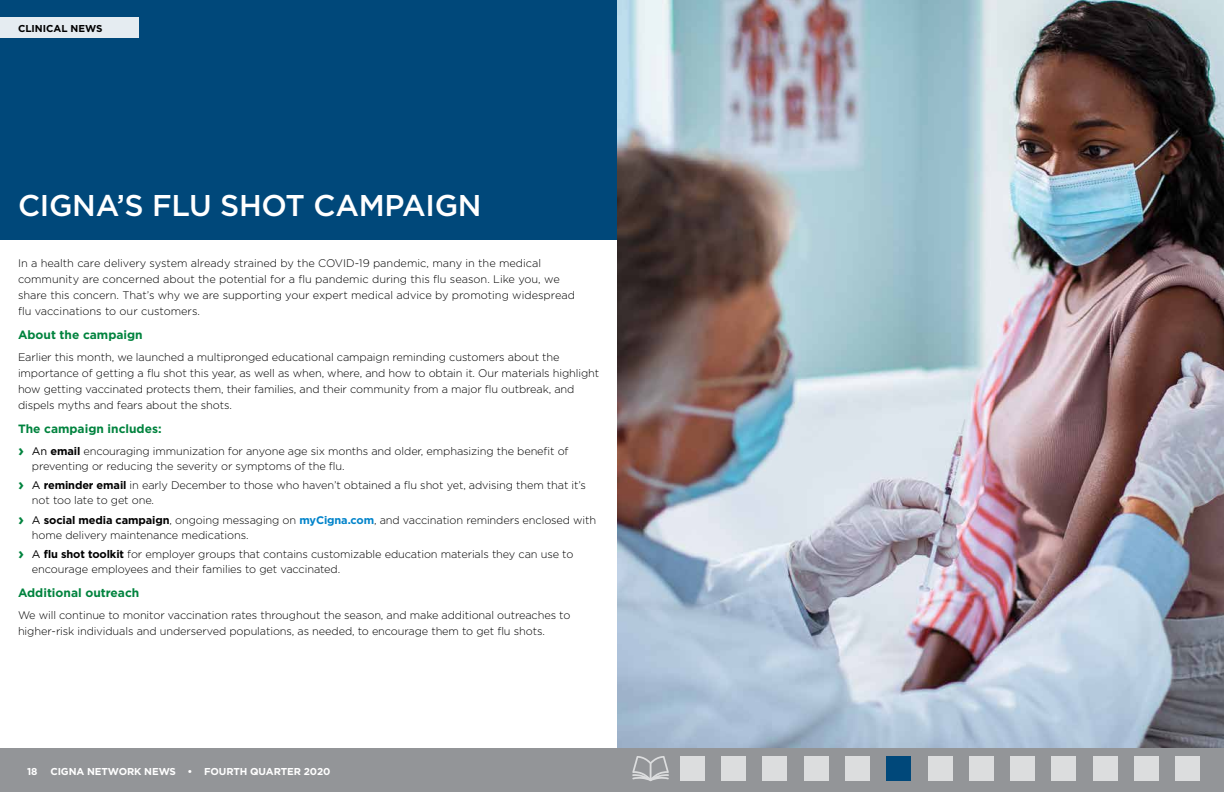
<style>
.page{position:relative;width:1224px;height:792px;background:#fff}
.page>*{position:absolute;margin:0;border:0;box-sizing:border-box;transform-origin:0 0}
.t1{font:500 30px "Gotham";letter-spacing:-.01em;color:#fff}
.t2{font:700 12px "Gotham";color:#00833e}
.t3{font:300 11px/16px "Gotham";letter-spacing:-.01em;color:#000}
.t4{font:700 10px "Gotham";letter-spacing:-.01em;color:#fff}
.t5{font:700 10px "Gotham";color:#000}
.s1{font-weight:700;font-size:16px;color:#00833e}
.s2{font-weight:400}
.s3{font-weight:700}
.s4{font-weight:700;color:#0083ca}
</style>
<div class="page">
<div style="left:0;top:0;width:1224px;height:239px;background:#00487a"></div>
<img style="left:618px;top:0;width:606px;height:748px">
<div style="left:0;top:17px;width:139px;height:21px;background:#e5ecf1"></div>
<div style="left:0;top:748px;width:1224px;height:44px;background:#939598"></div>
<div style="left:928px;top:756px;width:25px;height:25px;background:#dcddde"></div>
<div style="left:969px;top:756px;width:25px;height:25px;background:#dcddde"></div>
<div style="left:887px;top:756px;width:24px;height:25px;background:#00487a"></div>
<div style="left:845px;top:756px;width:25px;height:25px;background:#dcddde"></div>
<div style="left:804px;top:756px;width:25px;height:25px;background:#dcddde"></div>
<div style="left:721px;top:756px;width:25px;height:25px;background:#dcddde"></div>
<div style="left:763px;top:756px;width:24px;height:25px;background:#dcddde"></div>
<div style="left:680px;top:756px;width:25px;height:25px;background:#dcddde"></div>
<div style="left:1093px;top:756px;width:25px;height:25px;background:#dcddde"></div>
<div style="left:1134px;top:756px;width:25px;height:25px;background:#dcddde"></div>
<div style="left:1175px;top:756px;width:25px;height:25px;background:#dcddde"></div>
<div style="left:1052px;top:756px;width:24px;height:25px;background:#dcddde"></div>
<div style="left:1010px;top:756px;width:25px;height:25px;background:#dcddde"></div>
<svg style="left:632px;top:756px;width:37px;height:25px"></svg>
<p class="t5" style="left:18px;top:22px;width:86px">CLINICAL NEWS</p>
<h1 class="t1" style="left:18px;top:186px;width:465px">CIGNA’S FLU SHOT CAMPAIGN</h1>
<p class="t3" style="left:18px;top:255px;width:559px">In a health care delivery system already strained by the COVID-19 pandemic, many in the medical community are concerned about the potential for a flu pandemic during this flu season. Like you, we share this concern. That’s why we are supporting your expert medical advice by promoting widespread flu vaccinations to our customers.</p>
<p class="t2" style="left:18px;top:327px;width:126px">About the campaign</p>
<p class="t3" style="left:18px;top:349px;width:583px">Earlier this month, we launched a multipronged educational campaign reminding customers about the importance of getting a flu shot this year, as well as when, where, and how to obtain it. Our materials highlight how getting vaccinated protects them, their families, and their community from a major flu outbreak, and dispels myths and fears about the shots.</p>
<p class="t2" style="left:18px;top:422px;width:145px">The campaign includes:</p>
<p class="t3" style="left:32px;top:443px;width:538px;line-height:15px;text-indent:-14px"><span class="s1">›</span> <span class="s2">An</span> <span class="s3">email</span> encouraging immunization for anyone age six months and older, emphasizing the benefit of preventing or reducing the severity or symptoms of the flu.</p>
<p class="t3" style="left:32px;top:478px;width:556px;line-height:15px;text-indent:-14px"><span class="s1">›</span> <span class="s2">A</span> <span class="s3">reminder email</span> in early December to those who haven’t obtained a flu shot yet, advising them that it’s not too late to get one.</p>
<p class="t3" style="left:32px;top:512px;width:566px;line-height:15px;text-indent:-14px"><span class="s1">›</span> <span class="s2">A</span> <span class="s3">social media campaign</span>, ongoing messaging on <span class="s4">myCigna.com</span>, and vaccination reminders enclosed with home delivery maintenance medications.</p>
<p class="t3" style="left:32px;top:547px;width:543px;line-height:15px;text-indent:-14px"><span class="s1">›</span> <span class="s2">A</span> <span class="s3">flu shot toolkit</span> for employer groups that contains customizable education materials they can use to encourage employees and their families to get vaccinated.</p>
<p class="t2" style="left:18px;top:585px;width:123px">Additional outreach</p>
<p class="t3" style="left:18px;top:607px;width:554px">We will continue to monitor vaccination rates throughout the season, and make additional outreaches to higher-risk individuals and underserved populations, as needed, to encourage them to get flu shots.</p>
<p class="t4" style="left:27px;top:765px;width:12px">18</p>
<p class="t4" style="left:50px;top:765px;width:282px">CIGNA NETWORK NEWS • FOURTH QUARTER 2020</p>
</div>
